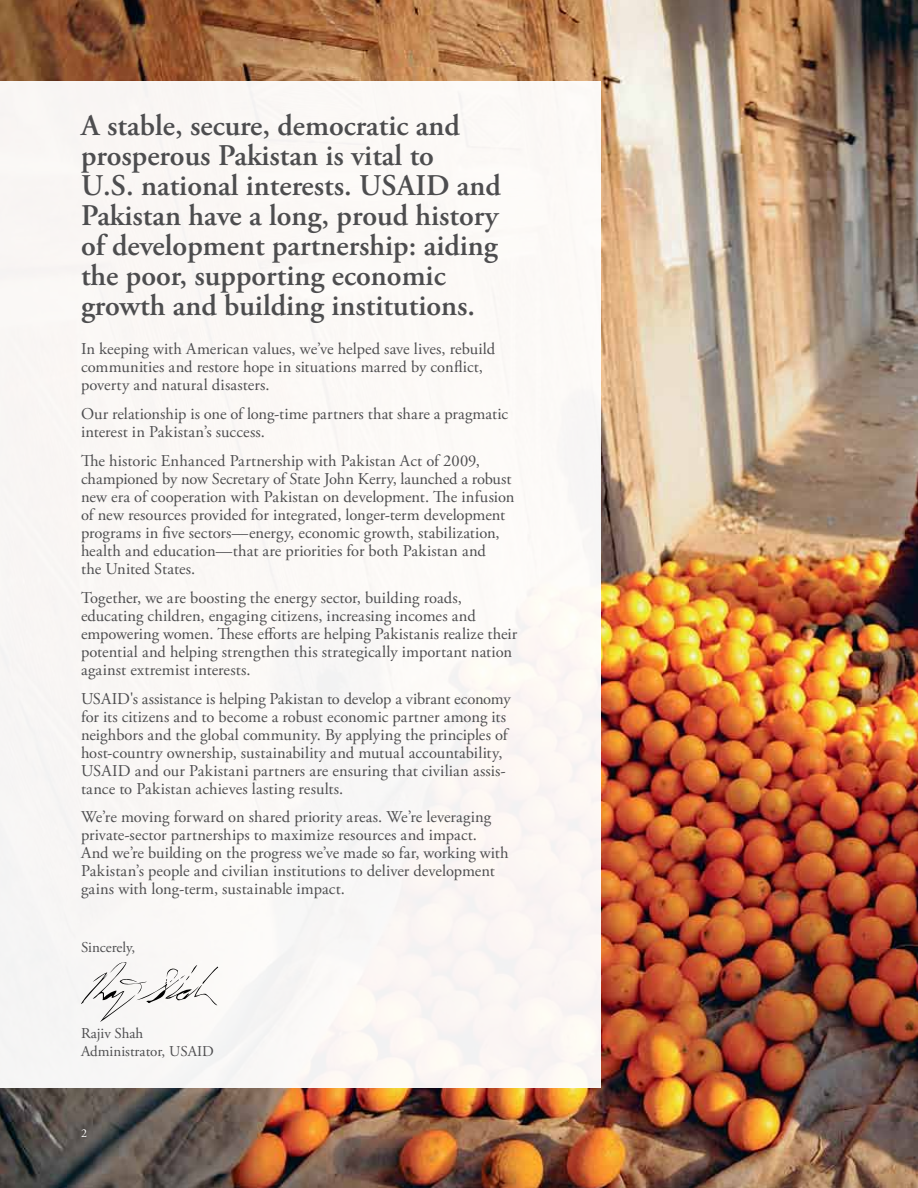
<style>
.page{position:relative;width:918px;height:1188px;background:#fff}
.page>*{position:absolute;margin:0;border:0;box-sizing:border-box;transform-origin:0 0}
.t1{font:600 30px/30px "Adobe Garamond Pro";color:#4d4d4f}
.t2{font:16.5px/18px "Adobe Garamond Pro";letter-spacing:.005em;color:#4d4d4f}
.t3{font:15px/18px "Adobe Garamond Pro";color:#4d4d4f}
.t4{font:12px "Adobe Garamond Pro";color:#fff}
</style>
<div class="page">
<img style="left:0;top:0;width:918px;height:1188px">
<div style="left:0;top:81px;width:601px;height:1007px;background:#fbf7f5"></div>
<svg style="left:81px;top:962px;width:137px;height:60px"></svg>
<p class="t1" style="left:81px;top:111px;width:421px">A stable, secure, democratic and prosperous Pakistan is vital to<br>U.S. national interests. USAID and Pakistan have a long, proud history of development partnership: aiding the poor, supporting economic growth and building institutions.</p>
<p class="t2" style="left:81px;top:341px;width:416px">In keeping with American values, we’ve helped save lives, rebuild communities and restore hope in situations marred by conflict, poverty and natural disasters.</p>
<p class="t2" style="left:81px;top:406px;width:428px">Our relationship is one of long-time partners that share a pragmatic interest in Pakistan’s success.</p>
<p class="t2" style="left:81px;top:452px;width:435px">The historic Enhanced Partnership with Pakistan Act of 2009, championed by now Secretary of State John Kerry, launched a robust new era of cooperation with Pakistan on development. The infusion of new resources provided for integrated, longer-term development programs in five sectors—energy, economic growth, stabilization, health and education—that are priorities for both Pakistan and<br>the United States.</p>
<p class="t2" style="left:81px;top:589px;width:438px">Together, we are boosting the energy sector, building roads, educating children, engaging citizens, increasing incomes and empowering women. These efforts are helping Pakistanis realize their potential and helping strengthen this strategically important nation against extremist interests.</p>
<p class="t2" style="left:81px;top:690px;width:431px">USAID's assistance is helping Pakistan to develop a vibrant economy for its citizens and to become a robust economic partner among its neighbors and the global community. By applying the principles of host-country ownership, sustainability and mutual accountability, USAID and our Pakistani partners are ensuring that civilian assis&shy;tance to Pakistan achieves lasting results.</p>
<p class="t2" style="left:81px;top:809px;width:429px">We’re moving forward on shared priority areas. We’re leveraging private-sector partnerships to maximize resources and impact.<br>And we’re building on the progress we’ve made so far, working with Pakistan’s people and civilian institutions to deliver development gains with long-term, sustainable impact.</p>
<p class="t3" style="left:81px;top:939px;width:56px">Sincerely,</p>
<p class="t3" style="left:81px;top:1025px;width:134px">Rajiv Shah<br>Administrator, USAID</p>
<p class="t4" style="left:81px;top:1126px;width:7px">2</p>
</div>
